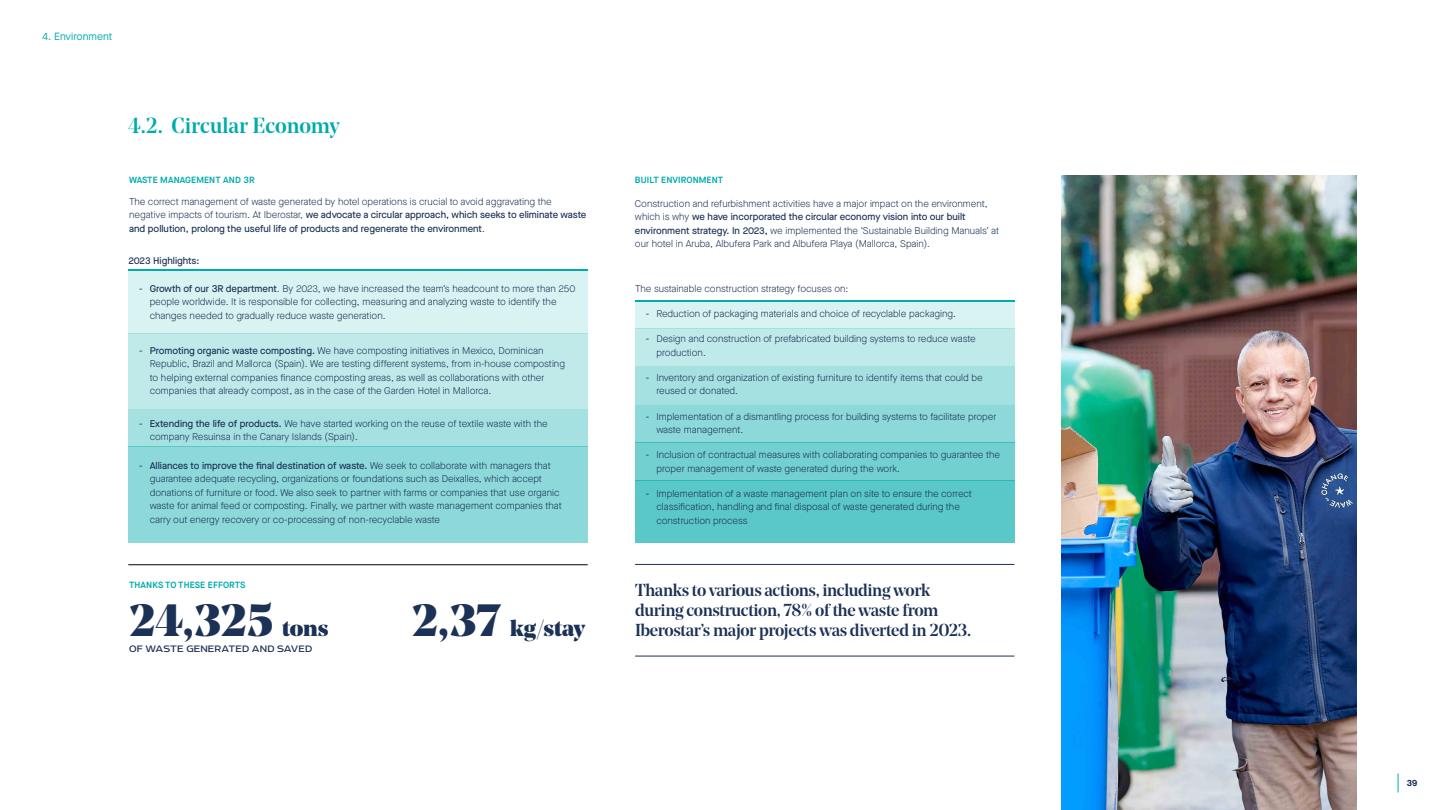
<style>
.page{position:relative;width:1440px;height:810px;background:#fff}
.page>*{position:absolute;margin:0;border:0;box-sizing:border-box;transform-origin:0 0}
.t1{font:900 45px "Noe Display";color:#1b3155}
.t2{font:900 22.5px "Noe Display";color:#1b3155}
.t3{font:500 21.75px "Noe Display";color:#00abac}
.t4{font:500 17.25px/20.2px "Noe Display";letter-spacing:-.02em;color:#1b3155}
.t5{font:10.8px "Echoes Sans";letter-spacing:.01em;color:#1b3155}
.t6{font:10.5px "Maison Neue";color:#00abac}
.t7{font:300 9.75px/13.5px "Maison Neue";color:#1b3155}
.t8{font:500 9.75px/13.5px "Maison Neue";color:#1b3155}
.t9{font:600 9px "Maison Neue";letter-spacing:.01em;color:#00abac}
.t10{font:700 9px "Maison Neue";color:#1b3155}
.s1{font-weight:300}
.s2{font-weight:400}
.s3{font-weight:500}
.s4{font-size:22.5px}
.s5{font-size:45px}
</style>
<div class="page">
<div style="left:128px;top:269px;width:460px;height:65px;background:#d9f2f2"></div>
<div style="left:635px;top:300px;width:379px;height:29px;background:#d9f2f2"></div>
<div style="left:128px;top:334px;width:460px;height:75px;background:#c0eaea"></div>
<div style="left:635px;top:329px;width:379px;height:37px;background:#c0eaea"></div>
<div style="left:128px;top:409px;width:460px;height:37px;background:#a6e1e2"></div>
<div style="left:635px;top:366px;width:379px;height:39px;background:#a6e1e2"></div>
<div style="left:128px;top:446px;width:460px;height:97px;background:#8dd9d9"></div>
<div style="left:635px;top:405px;width:379px;height:37px;background:#8dd9d9"></div>
<div style="left:635px;top:442px;width:379px;height:38px;background:#73d0d1"></div>
<div style="left:635px;top:480px;width:379px;height:63px;background:#5ac8c9"></div>
<hr style="left:128px;top:269px;width:460px;height:1px;background:#00abac">
<hr style="left:635px;top:300px;width:379px;height:1px;background:#00abac">
<hr style="left:128px;top:565px;width:460px;height:1px;background:#000">
<hr style="left:635px;top:564px;width:379px;height:1px;background:#1b3155">
<hr style="left:635px;top:656px;width:379px;height:1px;background:#1b3155">
<img style="left:1061px;top:176px;width:296px;height:634px">
<svg style="left:1398px;top:773px;width:1px;height:20px"></svg>
<p class="t6" style="left:43px;top:29px;width:71px">4. Environment</p>
<h3 class="t3" style="left:128px;top:112px;width:213px">4.2. Circular Economy</h3>
<p class="t9" style="left:129px;top:173px;width:127px">WASTE MANAGEMENT AND 3R</p>
<p class="t8" style="left:129px;top:194px;width:459px"><span class="s1">The correct management of waste generated by hotel operations is crucial to avoid aggravating the negative impacts of tourism. At Iberostar,</span> we advocate a circular approach, which seeks to eliminate waste and pollution, prolong the useful life of products and regenerate the environment<span class="s1">.</span></p>
<p class="t8" style="left:128px;top:253px;width:72px">2023 Highlights:</p>
<p class="t7" style="left:150px;top:282px;width:427px;text-indent:-11px"><span class="s2">-</span> <span class="s3">Growth of our 3R department</span>. By 2023, we have increased the team’s headcount to more than 250 people worldwide. It is responsible for collecting, measuring and analyzing waste to identify the changes needed to gradually reduce waste generation.</p>
<p class="t7" style="left:150px;top:344px;width:417px;text-indent:-11px"><span class="s2">-</span> <span class="s3">Promoting organic waste composting.</span> We have composting initiatives in Mexico, Dominican Republic, Brazil and Mallorca (Spain). We are testing different systems, from in-house composting to helping external companies finance composting areas, as well as collaborations with other companies that already compost, as in the case of the Garden Hotel in Mallorca.</p>
<p class="t7" style="left:150px;top:417px;width:400px;text-indent:-11px"><span class="s2">-</span> <span class="s3">Extending the life of products.</span> We have started working on the reuse of textile waste with the company Resuinsa in the Canary Islands (Spain).</p>
<p class="t7" style="left:150px;top:459px;width:414px;text-indent:-11px"><span class="s2">-</span> <span class="s3">Alliances to improve the final destination of waste.</span> We seek to collaborate with managers that guarantee adequate recycling, organizations or foundations such as Deixalles, which accept donations of furniture or food. We also seek to partner with farms or companies that use organic waste for animal feed or composting. Finally, we partner with waste management companies that carry out energy recovery or co-processing of non-recyclable waste</p>
<p class="t9" style="left:129px;top:578px;width:118px">THANKS TO THESE EFFORTS</p>
<h1 class="t1" style="left:129px;top:591px;width:201px">24,325 <span class="s4">tons</span></h1>
<p class="t5" style="left:129px;top:643px;width:185px">OF WASTE GENERATED AND SAVED</p>
<h2 class="t2" style="left:412px;top:613px;width:175px"><span class="s5">2,37</span> kg/stay</h2>
<p class="t9" style="left:635px;top:173px;width:90px">BUILT ENVIRONMENT</p>
<p class="t7" style="left:635px;top:197px;width:366px">Construction and refurbishment activities have a major impact on the environment, which is why <span class="s3">we have incorporated the circular economy vision into our built environment strategy. In 2023,</span> we implemented the ‘Sustainable Building Manuals’ at our hotel in Aruba, Albufera Park and Albufera Playa (Mallorca, Spain).</p>
<p class="t7" style="left:635px;top:282px;width:215px">The sustainable construction strategy focuses on:</p>
<p class="t7" style="left:646px;top:307px;width:312px"><span class="s2">-</span> Reduction of packaging materials and choice of recyclable packaging.</p>
<p class="t7" style="left:656px;top:332px;width:321px;text-indent:-11px"><span class="s2">-</span> Design and construction of prefabricated building systems to reduce waste production.</p>
<p class="t7" style="left:656px;top:371px;width:328px;text-indent:-11px"><span class="s2">-</span> Inventory and organization of existing furniture to identify items that could be reused or donated.</p>
<p class="t7" style="left:656px;top:409px;width:342px;text-indent:-11px"><span class="s2">-</span> Implementation of a dismantling process for building systems to facilitate proper waste management.</p>
<p class="t7" style="left:656px;top:448px;width:345px;text-indent:-11px"><span class="s2">-</span> Inclusion of contractual measures with collaborating companies to guarantee the proper management of waste generated during the work.</p>
<p class="t7" style="left:656px;top:487px;width:317px;text-indent:-11px"><span class="s2">-</span> Implementation of a waste management plan on site to ensure the correct classification, handling and final disposal of waste generated during the construction process</p>
<h3 class="t4" style="left:635px;top:579px;width:338px">Thanks to various actions, including work during construction, 78% of the waste from<br>Iberostar’s major projects was diverted in 2023.</h3>
<p class="t10" style="left:1407px;top:777px;width:12px">39</p>
</div>
